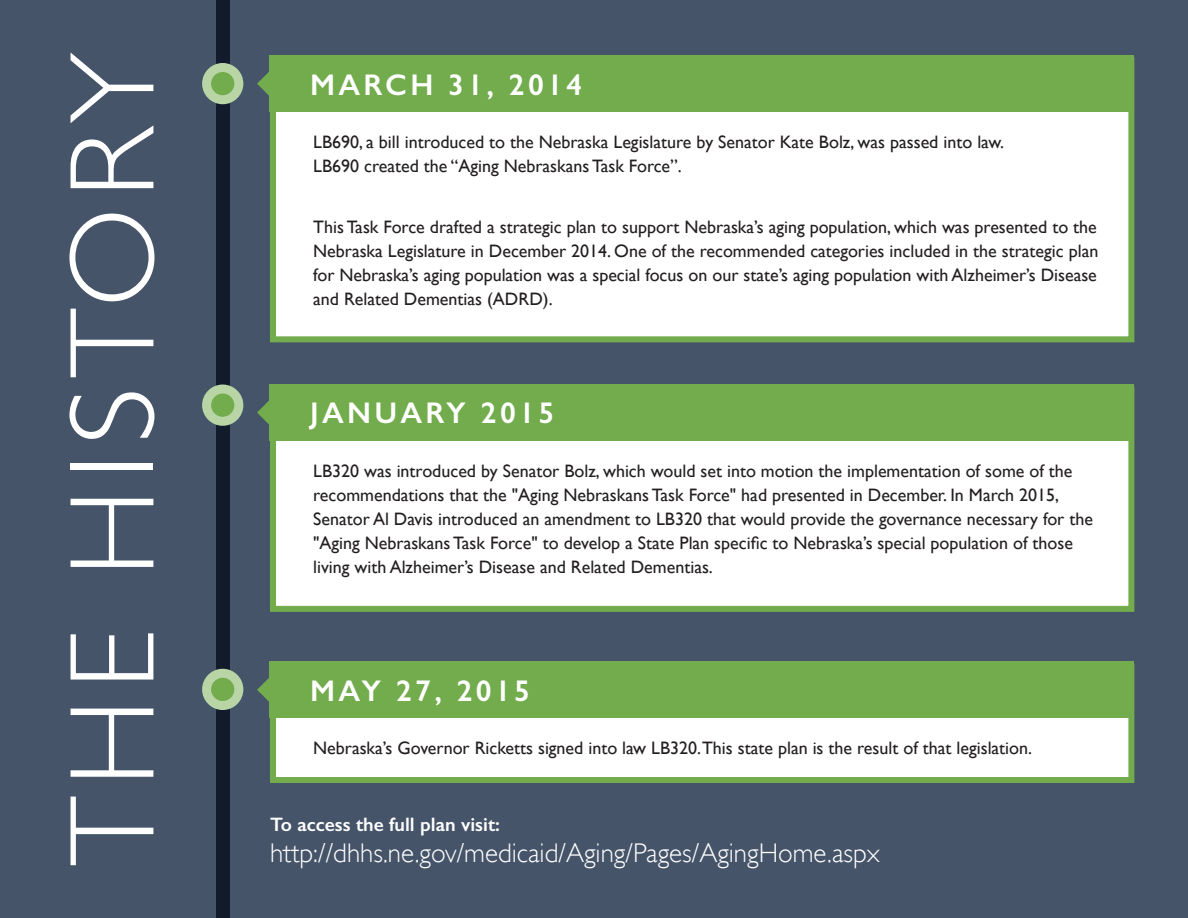
<style>
.page{position:relative;width:1188px;height:918px;background:#455469}
.page>*{position:absolute;margin:0;border:0;box-sizing:border-box;transform-origin:0 0}
.t1{font:300 121.5px "Gill Sans";letter-spacing:.08em;color:#fff}
.Bullet{font:600 30px "Gill Sans";letter-spacing:.11em;color:#fff}
.Bullet-2{font:300 27px "Gill Sans";color:#fff}
.Bullet-3{font:600 19.5px "Gill Sans";color:#fff}
.Bullet-4{font:18px/24px "Gill Sans";color:#231f20}
</style>
<div class="page">
<div style="left:270px;top:57px;width:864px;height:285px;background:#fff;border:6px solid #72ac4d"></div>
<div style="left:270px;top:386px;width:864px;height:226px;background:#fff;border:6px solid #72ac4d"></div>
<div style="left:270px;top:664px;width:864px;height:119px;background:#fff;border:6px solid #72ac4d"></div>
<div style="left:216px;top:0;width:13px;height:918px;background:#121b2b"></div>
<svg style="left:257px;top:71px;width:13px;height:26px"></svg>
<div style="left:270px;top:55px;width:864px;height:57px;background:#72ac4d"></div>
<svg style="left:257px;top:400px;width:13px;height:26px"></svg>
<div style="left:270px;top:384px;width:864px;height:57px;background:#72ac4d"></div>
<svg style="left:257px;top:677px;width:13px;height:26px"></svg>
<div style="left:270px;top:661px;width:864px;height:57px;background:#72ac4d"></div>
<div style="left:207px;top:67px;width:32px;height:33px;background:#72ac4d;border-radius:50%"></div>
<div style="left:202px;top:63px;width:41px;height:41px;border:9px solid #b9d5a6;border-radius:50%"></div>
<div style="left:207px;top:389px;width:32px;height:32px;background:#72ac4d;border-radius:50%"></div>
<div style="left:202px;top:385px;width:41px;height:41px;border:9px solid #b9d5a6;border-radius:50%"></div>
<div style="left:207px;top:673px;width:32px;height:33px;background:#72ac4d;border-radius:50%"></div>
<div style="left:202px;top:669px;width:41px;height:41px;border:9px solid #b9d5a6;border-radius:50%"></div>
<p class="t1" style="left:43px;top:866px;width:815px;rotate:-90deg">THE HISTORY</p>
<p class="Bullet" style="left:310px;top:66px;width:274px">MARCH 31, 2014</p>
<p class="Bullet-4" style="left:313px;top:130px;width:692px">LB690, a bill introduced to the Nebraska Legislature by Senator Kate Bolz, was passed into law.<br>LB690 created the “Aging Nebraskans Task Force”.</p>
<p class="Bullet-4" style="left:313px;top:215px;width:787px;text-align:justify">This Task Force drafted a strategic plan to support Nebraska’s aging population, which was presented to the Nebraska Legislature in December 2014. One of the recommended categories included in the strategic plan for Nebraska’s aging population was a special focus on our state’s aging population with Alzheimer’s Disease and Related Dementias (ADRD).</p>
<p class="Bullet" style="left:310px;top:395px;width:246px">JANUARY 2015</p>
<p class="Bullet-4" style="left:313px;top:458px;width:781px">LB320 was introduced by Senator Bolz, which would set into motion the implementation of some of the recommendations that the "Aging Nebraskans Task Force" had presented in December. In March 2015, Senator Al Davis introduced an amendment to LB320 that would provide the governance necessary for the "Aging Nebraskans Task Force" to develop a State Plan specific to Nebraska’s special population of those living with Alzheimer’s Disease and Related Dementias.</p>
<p class="Bullet" style="left:310px;top:672px;width:221px">MAY 27, 2015</p>
<p class="Bullet-4" style="left:313px;top:736px;width:720px">Nebraska’s Governor Ricketts signed into law LB320.This state plan is the result of that legislation.</p>
<p class="Bullet-3" style="left:270px;top:812px;width:232px">To access the full plan visit:</p>
<p class="Bullet-2" style="left:270px;top:838px;width:611px">http://dhhs.ne.gov/medicaid/Aging/Pages/AgingHome.aspx</p>
</div>
